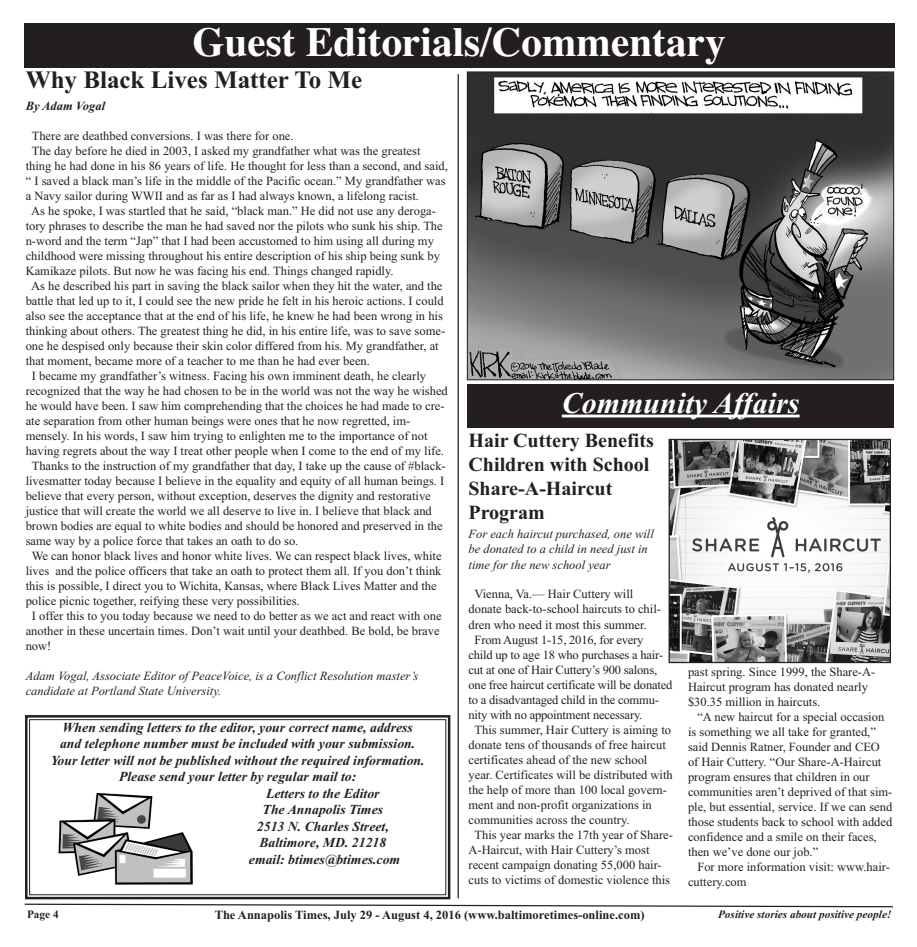
<style>
.page{position:relative;width:917px;height:947px;background:#fff}
.page>*{position:absolute;margin:0;border:0;box-sizing:border-box;transform-origin:0 0}
.t1{font:700 41.25px "Times";color:#fff}
.t2{font:italic 700 30px "Times New Roman";color:#fff}
.t3{font:25px "Times New Roman PS Bold MT OTF";color:#231f20}
.t4{font:20px/24px "Times New Roman PS Bold MT OTF";color:#231f20}
.t5{font:italic 700 13.75px "Times New Roman";color:#231f20}
.t6{font:12.5px "Times New Roman";color:#231f20}
.t7{font:italic 12.5px/15px "Times New Roman";color:#231f20}
.t8{font:12.5px "Times New Roman PS Bold MT OTF";color:#231f20}
.t9{font:italic 700 12.5px "Times New Roman";color:#231f20}
.t10{font:italic 700 11.25px "Times New Roman";color:#231f20}
.t11{font:11.25px "Times New Roman PS Bold MT OTF";color:#231f20}
.s1{font-family:"Times New Roman";font-weight:700}
</style>
<div class="page">
<div style="left:24px;top:23px;width:869px;height:45px;background:#231f20"></div>
<svg style="left:24px;top:903px;width:869px;height:5px"></svg>
<img style="left:469px;top:74px;width:422px;height:304px">
<div style="left:467px;top:72px;width:426px;height:308px;border:1px solid #231f20"></div>
<div style="left:467px;top:384px;width:426px;height:44px;background:#231f20"></div>
<hr style="left:561px;top:415px;width:238px;height:2px;background:#fff">
<hr style="left:457px;top:74px;width:1px;height:824px;background:#231f20">
<div style="left:25px;top:715px;width:425px;height:184px;border:2px solid #231f20"></div>
<div style="left:29px;top:719px;width:417px;height:176px;border:1px solid #231f20"></div>
<img style="left:670px;top:441px;width:218px;height:220px">
<div style="left:668px;top:439px;width:222px;height:224px;border:1px solid #231f20"></div>
<img style="left:58px;top:793px;width:134px;height:91px">
<p class="t1" style="left:192px;top:27px;width:534px">Guest Editorials/Commentary</p>
<p class="t3" style="left:26px;top:72px;width:338px">Why Black Lives Matter To Me</p>
<p class="t9" style="left:26px;top:102px;width:81px">By Adam Vogal</p>
<p class="t6" style="left:32px;top:131px;width:263px">There are deathbed conversions. I was there for one.</p>
<p class="t6" style="left:32px;top:146px;width:390px">The day before he died in 2003, I asked my grandfather what was the greatest</p>
<p class="t6" style="left:26px;top:161px;width:423px">thing he had done in his 86 years of life. He thought for less than a second, and said,</p>
<p class="t6" style="left:26px;top:176px;width:421px">“ I saved a black man’s life in the middle of the Pacific ocean.” My grandfather was</p>
<p class="t6" style="left:26px;top:191px;width:395px">a Navy sailor during WWII and as far as I had always known, a lifelong racist.</p>
<p class="t6" style="left:31px;top:206px;width:406px">As he spoke, I was startled that he said, “black man.” He did not use any deroga-</p>
<p class="t6" style="left:26px;top:221px;width:418px">tory phrases to describe the man he had saved nor the pilots who sunk his ship. The</p>
<p class="t6" style="left:26px;top:236px;width:409px">n-word and the term “Jap” that I had been accustomed to him using all during my</p>
<p class="t6" style="left:26px;top:251px;width:415px">childhood were missing throughout his entire description of his ship being sunk by</p>
<p class="t6" style="left:26px;top:266px;width:369px">Kamikaze pilots. But now he was facing his end. Things changed rapidly.</p>
<p class="t6" style="left:31px;top:281px;width:412px">As he described his part in saving the black sailor when they hit the water, and the</p>
<p class="t6" style="left:26px;top:296px;width:419px">battle that led up to it, I could see the new pride he felt in his heroic actions. I could</p>
<p class="t6" style="left:26px;top:311px;width:418px">also see the acceptance that at the end of his life, he knew he had been wrong in his</p>
<p class="t6" style="left:26px;top:326px;width:421px">thinking about others. The greatest thing he did, in his entire life, was to save some-</p>
<p class="t6" style="left:26px;top:341px;width:414px">one he despised only because their skin color differed from his. My grandfather, at</p>
<p class="t6" style="left:26px;top:356px;width:346px">that moment, became more of a teacher to me than he had ever been.</p>
<p class="t6" style="left:32px;top:371px;width:395px">I became my grandfather’s witness. Facing his own imminent death, he clearly</p>
<p class="t6" style="left:26px;top:386px;width:423px">recognized that the way he had chosen to be in the world was not the way he wished</p>
<p class="t6" style="left:26px;top:401px;width:420px">he would have been. I saw him comprehending that the choices he had made to cre-</p>
<p class="t6" style="left:26px;top:416px;width:386px">ate separation from other human beings were ones that he now regretted, im-</p>
<p class="t6" style="left:26px;top:431px;width:403px">mensely. In his words, I saw him trying to enlighten me to the importance of not</p>
<p class="t6" style="left:26px;top:446px;width:419px">having regrets about the way I treat other people when I come to the end of my life.</p>
<p class="t6" style="left:32px;top:461px;width:415px">Thanks to the instruction of my grandfather that day, I take up the cause of #black-</p>
<p class="t6" style="left:26px;top:476px;width:420px">livesmatter today because I believe in the equality and equity of all human beings. I</p>
<p class="t6" style="left:26px;top:491px;width:406px">believe that every person, without exception, deserves the dignity and restorative</p>
<p class="t6" style="left:26px;top:506px;width:407px">justice that will create the world we all deserve to live in. I believe that black and</p>
<p class="t6" style="left:26px;top:521px;width:418px">brown bodies are equal to white bodies and should be honored and preserved in the</p>
<p class="t6" style="left:26px;top:536px;width:274px">same way by a police force that takes an oath to do so.</p>
<p class="t6" style="left:32px;top:551px;width:411px">We can honor black lives and honor white lives. We can respect black lives, white</p>
<p class="t6" style="left:26px;top:566px;width:417px">lives and the police officers that take an oath to protect them all. If you don’t think</p>
<p class="t6" style="left:26px;top:581px;width:412px">this is possible, I direct you to Wichita, Kansas, where Black Lives Matter and the</p>
<p class="t6" style="left:26px;top:596px;width:275px">police picnic together, reifying these very possibilities.</p>
<p class="t6" style="left:32px;top:611px;width:411px">I offer this to you today because we need to do better as we act and react with one</p>
<p class="t6" style="left:26px;top:626px;width:415px">another in these uncertain times. Don’t wait until your deathbed. Be bold, be brave</p>
<p class="t6" style="left:26px;top:641px;width:27px">now!</p>
<p class="t7" style="left:26px;top:670px;width:394px">Adam Vogal, Associate Editor of PeaceVoice, is a Conflict Resolution master’s candidate at Portland State University.</p>
<p class="t5" style="left:62px;top:722px;width:352px">When sending letters to the editor, your correct name, address</p>
<p class="t5" style="left:60px;top:739px;width:356px">and telephone number must be included with your submission.</p>
<p class="t5" style="left:51px;top:755px;width:375px">Your letter will not be published without the required information.</p>
<p class="t5" style="left:119px;top:772px;width:239px">Please send your letter by regular mail to:</p>
<p class="t5" style="left:266px;top:788px;width:115px">Letters to the Editor</p>
<p class="t5" style="left:262px;top:805px;width:122px">The Annapolis Times</p>
<p class="t5" style="left:257px;top:821px;width:133px">2513 N. Charles Street,</p>
<p class="t5" style="left:259px;top:838px;width:128px">Baltimore, MD. 21218</p>
<p class="t5" style="left:249px;top:854px;width:153px">email: btimes@btimes.com</p>
<p class="t2" style="left:561px;top:392px;width:239px">Community Affairs</p>
<p class="t4" style="left:468px;top:431px;width:187px">Hair Cuttery Benefits<br>Children with School<br>Share-A-Haircut<br>Program</p>
<p class="t7" style="left:468px;top:528px;width:187px">For each haircut purchased, one will be donated to a child in need just in time for the new school year</p>
<p class="t6" style="left:474px;top:590px;width:160px">Vienna, Va.— Hair Cuttery will</p>
<p class="t6" style="left:468px;top:605px;width:194px">donate back-to-school haircuts to chil-</p>
<p class="t6" style="left:468px;top:620px;width:180px">dren who need it most this summer.</p>
<p class="t6" style="left:474px;top:635px;width:170px">From August 1-15, 2016, for every</p>
<p class="t6" style="left:468px;top:650px;width:196px">child up to age 18 who purchases a hair-</p>
<p class="t6" style="left:468px;top:665px;width:190px">cut at one of Hair Cuttery’s 900 salons,</p>
<p class="t6" style="left:468px;top:680px;width:205px">one free haircut certificate will be donated</p>
<p class="t6" style="left:468px;top:695px;width:192px">to a disadvantaged child in the commu-</p>
<p class="t6" style="left:468px;top:710px;width:175px">nity with no appointment necessary.</p>
<p class="t6" style="left:474px;top:725px;width:198px">This summer, Hair Cuttery is aiming to</p>
<p class="t6" style="left:468px;top:740px;width:199px">donate tens of thousands of free haircut</p>
<p class="t6" style="left:468px;top:755px;width:180px">certificates ahead of the new school</p>
<p class="t6" style="left:468px;top:770px;width:206px">year. Certificates will be distributed with</p>
<p class="t6" style="left:468px;top:785px;width:200px">the help of more than 100 local govern-</p>
<p class="t6" style="left:468px;top:800px;width:185px">ment and non-profit organizations in</p>
<p class="t6" style="left:468px;top:815px;width:162px">communities across the country.</p>
<p class="t6" style="left:474px;top:830px;width:200px">This year marks the 17th year of Share-</p>
<p class="t6" style="left:468px;top:845px;width:182px">A-Haircut, with Hair Cuttery’s most</p>
<p class="t6" style="left:468px;top:860px;width:195px">recent campaign donating 55,000 hair-</p>
<p class="t6" style="left:468px;top:875px;width:203px">cuts to victims of domestic violence this</p>
<p class="t6" style="left:687px;top:667px;width:189px">past spring. Since 1999, the Share-A-</p>
<p class="t6" style="left:687px;top:682px;width:181px">Haircut program has donated nearly</p>
<p class="t6" style="left:687px;top:697px;width:134px">$30.35 million in haircuts.</p>
<p class="t6" style="left:697px;top:712px;width:188px">“A new haircut for a special occasion</p>
<p class="t6" style="left:687px;top:727px;width:189px">is something we all take for granted,”</p>
<p class="t6" style="left:687px;top:742px;width:193px">said Dennis Ratner, Founder and CEO</p>
<p class="t6" style="left:687px;top:757px;width:195px">of Hair Cuttery. “Our Share-A-Haircut</p>
<p class="t6" style="left:687px;top:772px;width:183px">program ensures that children in our</p>
<p class="t6" style="left:687px;top:787px;width:206px">communities aren’t deprived of that sim-</p>
<p class="t6" style="left:687px;top:802px;width:206px">ple, but essential, service. If we can send</p>
<p class="t6" style="left:687px;top:817px;width:206px">those students back to school with added</p>
<p class="t6" style="left:687px;top:832px;width:190px">confidence and a smile on their faces,</p>
<p class="t6" style="left:687px;top:847px;width:132px">then we’ve done our job.”</p>
<p class="t6" style="left:697px;top:862px;width:194px">For more information visit: www.hair-</p>
<p class="t6" style="left:687px;top:877px;width:60px">cuttery.com</p>
<p class="t11" style="left:27px;top:910px;width:33px">Page 4</p>
<p class="t8" style="left:214px;top:910px;width:431px">The Annapolis Times, <span class="s1">July 29 - August 4, 2016</span> (www.baltimoretimes-online.com)</p>
<p class="t10" style="left:717px;top:910px;width:175px">Positive stories about positive people!</p>
</div>
